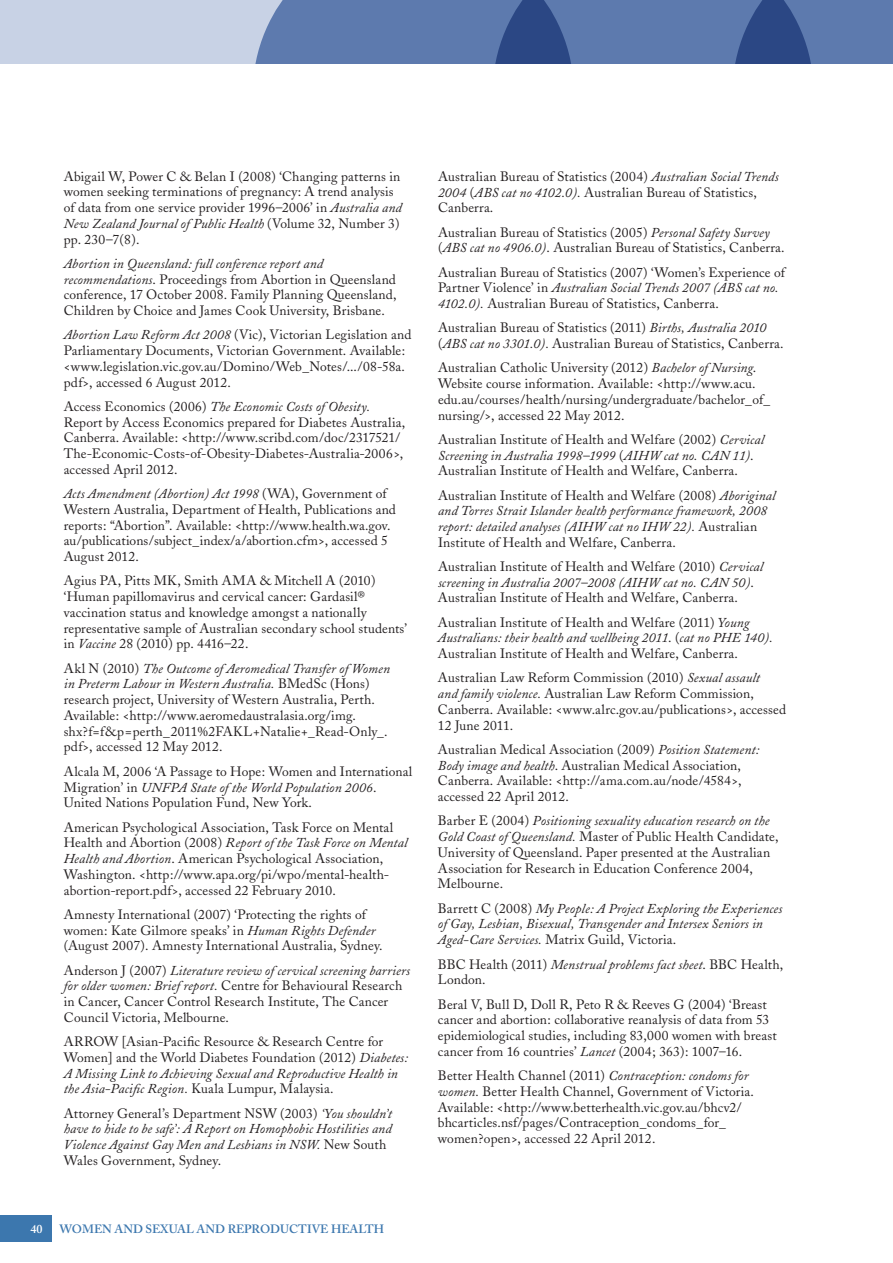
<style>
.page{position:relative;width:893px;height:1263px;background:#fff}
.page>*{position:absolute;margin:0;border:0;box-sizing:border-box;transform-origin:0 0}
.REF{font:13.5px/15.8px "Adobe Caslon";letter-spacing:.01em;color:#231f20}
.REF-2{font:italic 13.5px/15.8px "Adobe Caslon";letter-spacing:.01em;color:#231f20}
.t1{font:600 12px "Adobe Caslon";color:#3c77ae}
.t2{font:600 12px "Adobe Caslon";color:#fff}
.s1{font-style:italic}
.s2{font-style:normal}
</style>
<div class="page">
<div style="left:0;top:0;width:893px;height:64px;background:#c8d2e5"></div>
<svg style="left:255px;top:0;width:638px;height:64px;background:#5672a7"></svg>
<div style="left:0;top:1215px;width:51px;height:27px;background:#3c77ae"></div>
<p class="REF" style="left:64px;top:168px;width:340px">Abigail W, Power C &amp; Belan I (2008) ‘Changing patterns in women seeking terminations of pregnancy: A trend analysis of data from one service provider 1996–2006’ in <span class="s1">Australia and New Zealand Journal of Public Health</span> (Volume 32, Number 3) pp. 230–7(8).</p>
<p class="REF" style="left:64px;top:255px;width:334px"><span class="s1">Abortion in Queensland: full conference report and recommendations</span>. Proceedings from Abortion in Queensland conference, 17 October 2008. Family Planning Queensland, Children by Choice and James Cook University, Brisbane.</p>
<p class="REF" style="left:64px;top:327px;width:349px"><span class="s1">Abortion Law Reform Act 2008</span> (Vic), Victorian Legislation and Parliamentary Documents, Victorian Government. Available: &lt;www.legislation.vic.gov.au/Domino/Web_Notes/.../08-58a. pdf&gt;, accessed 6 August 2012.</p>
<p class="REF" style="left:64px;top:399px;width:343px">Access Economics (2006) <span class="s1">The Economic Costs of Obesity.<br></span>Report by Access Economics prepared for Diabetes Australia, Canberra. Available: &lt;http://www.scribd.com/doc/2317521/ The-Economic-Costs-of-Obesity-Diabetes-Australia-2006&gt;, accessed April 2012.</p>
<p class="REF" style="left:64px;top:486px;width:334px"><span class="s1">Acts Amendment (Abortion) Act 1998</span> (WA), Government of Western Australia, Department of Health, Publications and reports: “Abortion”. Available: &lt;http://www.health.wa.gov. au/publications/subject_index/a/abortion.cfm&gt;, accessed 5<br>August 2012.</p>
<p class="REF" style="left:64px;top:573px;width:345px">Agius PA, Pitts MK, Smith AMA &amp; Mitchell A (2010) ‘Human papillomavirus and cervical cancer: Gardasil® vaccination status and knowledge amongst a nationally representative sample of Australian secondary school students’ in <span class="s1">Vaccine</span> 28 (2010) pp. 4416–22.</p>
<p class="REF" style="left:64px;top:660px;width:328px">Akl N (2010) <span class="s1">The Outcome of Aeromedical Transfer of Women in Preterm Labour in Western Australia.</span> BMedSc (Hons) research project, University of Western Australia, Perth.<br>Available: &lt;http://www.aeromedaustralasia.org/img. shx?f=f&amp;p=perth_2011%2FAKL+Natalie+_Read-Only_. pdf&gt;, accessed 12 May 2012.</p>
<p class="REF" style="left:64px;top:763px;width:350px">Alcala M, 2006 ‘A Passage to Hope: Women and International<br>Migration’ in <span class="s1">UNFPA State of the World Population 2006</span>.<br>United Nations Population Fund, New York.</p>
<p class="REF" style="left:64px;top:819px;width:345px">American Psychological Association, Task Force on Mental Health and Abortion (2008) <span class="s1">Report of the Task Force on Mental Health and Abortion</span>. American Psychological Association, Washington. &lt;http://www.apa.org/pi/wpo/mental-health&shy;abortion-report.pdf&gt;, accessed 22 February 2010.</p>
<p class="REF" style="left:64px;top:906px;width:320px">Amnesty International (2007) ‘Protecting the rights of women: Kate Gilmore speaks’ in <span class="s1">Human Rights Defender </span>(August 2007). Amnesty International Australia, Sydney.</p>
<p class="REF" style="left:64px;top:962px;width:348px">Anderson J (2007) <span class="s1">Literature review of cervical screening barriers for older women: Brief report.</span> Centre for Behavioural Research in Cancer, Cancer Control Research Institute, The Cancer Council Victoria, Melbourne.</p>
<p class="REF" style="left:64px;top:1034px;width:346px">ARROW [Asian-Pacific Resource &amp; Research Centre for Women] and the World Diabetes Foundation (2012) <span class="s1">Diabetes:<br>A Missing Link to Achieving Sexual and Reproductive Health in the Asia-Pacific Region.</span> Kuala Lumpur, Malaysia.</p>
<p class="REF-2" style="left:64px;top:1106px;width:330px"><span class="s2">Attorney General’s Department NSW (2003)</span> ‘You shouldn’t have to hide to be safe’: A Report on Homophobic Hostilities and Violence Against Gay Men and Lesbians in NSW. <span class="s2">New South Wales Government, Sydney.</span></p>
<p class="t2" style="left:31px;top:1222px;width:13px">40</p>
<p class="t1" style="left:60px;top:1222px;width:326px">WOMEN AND SEXUAL AND REPRODUCTIVE HEALTH</p>
<p class="REF" style="left:438px;top:168px;width:342px">Australian Bureau of Statistics (2004) <span class="s1">Australian Social Trends<br>2004</span> (<span class="s1">ABS cat no 4102.0).</span> Australian Bureau of Statistics,<br>Canberra.</p>
<p class="REF" style="left:438px;top:224px;width:348px">Australian Bureau of Statistics (2005) <span class="s1">Personal Safety Survey </span>(<span class="s1">ABS cat no 4906.0)</span>. Australian Bureau of Statistics, Canberra.</p>
<p class="REF" style="left:438px;top:264px;width:348px">Australian Bureau of Statistics (2007) ‘Women’s Experience of<br>Partner Violence’ in <span class="s1">Australian Social Trends 2007 (ABS cat no.<br>4102.0).</span> Australian Bureau of Statistics, Canberra.</p>
<p class="REF" style="left:438px;top:320px;width:347px">Australian Bureau of Statistics (2011) <span class="s1">Births, Australia 2010 </span>(<span class="s1">ABS cat no 3301.0).</span> Australian Bureau of Statistics, Canberra.</p>
<p class="REF" style="left:438px;top:360px;width:334px">Australian Catholic University (2012) <span class="s1">Bachelor of Nursing</span>.<br>Website course information. Available: &lt;http://www.acu. edu.au/courses/health/nursing/undergraduate/bachelor_of_ nursing/&gt;, accessed 22 May 2012.</p>
<p class="REF" style="left:438px;top:432px;width:328px">Australian Institute of Health and Welfare (2002) <span class="s1">Cervical<br>Screening in Australia 1998–1999</span> (<span class="s1">AIHW cat no. CAN 11)</span>.<br>Australian Institute of Health and Welfare, Canberra.</p>
<p class="REF-2" style="left:438px;top:488px;width:339px"><span class="s2">Australian Institute of Health and Welfare (2008)</span> Aboriginal and Torres Strait Islander health performance framework, 2008 report: detailed analyses (AIHW cat no IHW 22). <span class="s2">Australian Institute of Health and Welfare, Canberra.</span></p>
<p class="REF" style="left:438px;top:559px;width:327px">Australian Institute of Health and Welfare (2010) <span class="s1">Cervical screening in Australia 2007–2008 (AIHW cat no. CAN 50)</span>.<br>Australian Institute of Health and Welfare, Canberra.</p>
<p class="REF" style="left:438px;top:614px;width:336px">Australian Institute of Health and Welfare (2011) <span class="s1">Young<br>Australians: their health and wellbeing 2011</span>. (<span class="s1">cat no PHE 140).<br></span>Australian Institute of Health and Welfare, Canberra.</p>
<p class="REF" style="left:438px;top:670px;width:350px">Australian Law Reform Commission (2010) <span class="s1">Sexual assault<br>and family violence.</span> Australian Law Reform Commission, Canberra. Available: &lt;www.alrc.gov.au/publications&gt;, accessed 12 June 2011.</p>
<p class="REF" style="left:438px;top:742px;width:323px">Australian Medical Association (2009) <span class="s1">Position Statement:<br>Body image and health</span>. Australian Medical Association, Canberra. Available: &lt;http://ama.com.au/node/4584&gt;, accessed 22 April 2012.</p>
<p class="REF" style="left:438px;top:813px;width:342px">Barber E (2004) <span class="s1">Positioning sexuality education research on the Gold Coast of Queensland.</span> Master of Public Health Candidate, University of Queensland. Paper presented at the Australian Association for Research in Education Conference 2004, Melbourne.</p>
<p class="REF-2" style="left:438px;top:901px;width:346px"><span class="s2">Barrett C (2008)</span> My People: A Project Exploring the Experiences of Gay, Lesbian, Bisexual, Transgender and Intersex Seniors in<br>Aged-Care Services. <span class="s2">Matrix Guild, Victoria.</span></p>
<p class="REF" style="left:438px;top:956px;width:347px">BBC Health (2011) <span class="s1">Menstrual problems fact sheet</span>. BBC Health,<br>London.</p>
<p class="REF" style="left:438px;top:996px;width:340px">Beral V, Bull D, Doll R, Peto R &amp; Reeves G (2004) ‘Breast cancer and abortion: collaborative reanalysis of data from 53 epidemiological studies, including 83,000 women with breast cancer from 16 countries’ <span class="s1">Lancet</span> (2004; 363): 1007–16.</p>
<p class="REF" style="left:438px;top:1068px;width:318px">Better Health Channel (2011) <span class="s1">Contraception: condoms for women.</span> Better Health Channel, Government of Victoria.<br>Available: &lt;http://www.betterhealth.vic.gov.au/bhcv2/ bhcarticles.nsf/pages/Contraception_condoms_for_ women?open&gt;, accessed 22 April 2012.</p>
</div>
